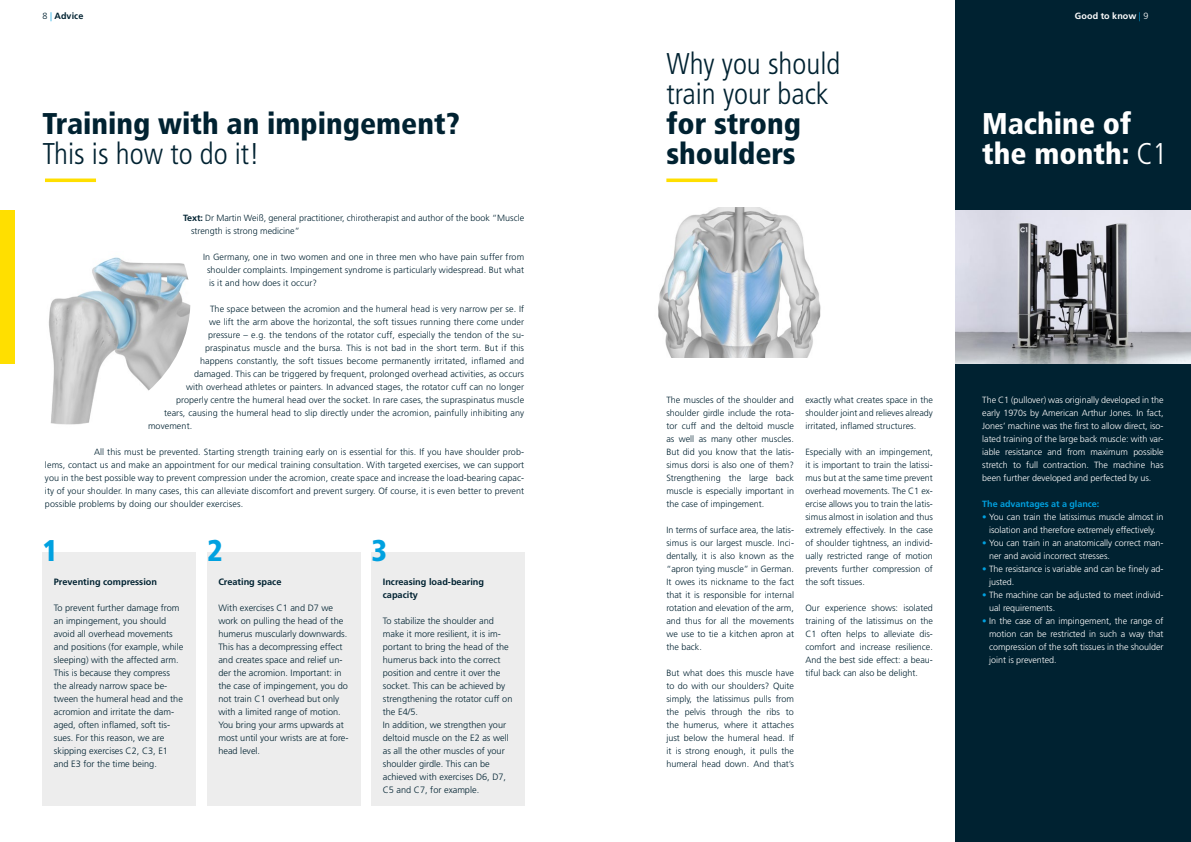
<style>
.page{position:relative;width:1191px;height:842px;background:#fff}
.page>*{position:absolute;margin:0;border:0;box-sizing:border-box;transform-origin:0 0}
.t1{font:900 condensed 30px "Frutiger LT Std";color:#002231}
.t2{font:300 condensed 30px "Frutiger LT Std";color:#002231}
.t3{font:900 condensed 30px/30px "Frutiger LT Std";color:#fff}
.t4{font:900 condensed 30px "Frutiger LT Std";color:#00a1e0}
._1_Grundschrift_9_13{font:300 9.2px/13px "Frutiger LT Std";color:#002231}
._1_Grundschrift_9_13-2{font:700 9.2px/13px "Frutiger LT Std";color:#002231}
._1_Grundschrift_9_13-3{font:300 9px/13px "Frutiger LT Std";letter-spacing:.01em;color:#002231;text-align:justify}
._1_Grundschrift_9_13-4{font:300 9px/13px "Frutiger LT Std";letter-spacing:-.005em;color:#fff}
._1_Grundschrift_9_13-5{font:700 9px "Frutiger LT Std";letter-spacing:-.005em;color:#00a1e0}
.t5{font:700 9px "Frutiger LT Std";letter-spacing:.01em;color:#fff}
.t6{font:700 9px "Frutiger LT Std";letter-spacing:.005em;color:#002231}
.s1{font-weight:300}
.s2{font-weight:300;color:#00a1e0}
.s3{font-weight:700}
.s4{color:#00a1e0}
</style>
<div class="page">
<svg style="left:45px;top:178px;width:51px;height:4px"></svg>
<div style="left:955px;top:0;width:236px;height:842px;background:#002231"></div>
<img style="left:955px;top:211px;width:236px;height:153px">
<svg style="left:666px;top:178px;width:51px;height:4px"></svg>
<img style="left:658px;top:208px;width:163px;height:150px">
<img style="left:48px;top:257px;width:142px;height:168px">
<div style="left:0;top:211px;width:14px;height:153px;background:#ffdf00"></div>
<div style="left:43px;top:553px;width:153px;height:253px;background:#ededed"></div>
<div style="left:207px;top:553px;width:153px;height:253px;background:#ededed"></div>
<div style="left:371px;top:553px;width:153px;height:253px;background:#ededed"></div>
<p class="t6" style="left:43px;top:11px;width:42px"><span class="s1">8</span> <span class="s2">|</span> Advice</p>
<p class="t5" style="left:1074px;top:11px;width:75px">Good to know <span class="s2">|</span> <span class="s1">9</span></p>
<p class="t1" style="left:43px;top:106px;width:418px">Training with an impingement?</p>
<p class="t2" style="left:43px;top:137px;width:219px">This is how to do it!</p>
<p class="_1_Grundschrift_9_13-3" style="left:191px;top:211px;width:335px;text-indent:-8px"><span class="s3">Text:</span> Dr Martin Weiß, general practitioner, chirotherapist and author of the book “Muscle strength is strong medicine”</p>
<p class="_1_Grundschrift_9_13-3" style="left:207px;top:250px;width:319px;text-indent:-4px">In Germany, one in two women and one in three men who have pain suffer from shoulder complaints. Impingement syndrome is particularly widespread. But what is it and how does it occur?</p>
<p class="_1_Grundschrift_9_13-3" style="left:210px;top:302px;width:315px">The space between the acromion and the humeral head is very narrow per se. If</p>
<p class="_1_Grundschrift_9_13-3" style="left:209px;top:315px;width:316px">we lift the arm above the horizontal, the soft tissues running there come under</p>
<p class="_1_Grundschrift_9_13-3" style="left:208px;top:328px;width:318px">pressure – e.g. the tendons of the rotator cuff, especially the tendon of the su-</p>
<p class="_1_Grundschrift_9_13-3" style="left:205px;top:341px;width:320px">praspinatus muscle and the bursa. This is not bad in the short term. But if this</p>
<p class="_1_Grundschrift_9_13-3" style="left:200px;top:354px;width:326px">happens constantly, the soft tissues become permanently irritated, inflamed and</p>
<p class="_1_Grundschrift_9_13-3" style="left:194px;top:367px;width:331px">damaged. This can be triggered by frequent, prolonged overhead activities, as occurs</p>
<p class="_1_Grundschrift_9_13-3" style="left:186px;top:380px;width:339px">with overhead athletes or painters. In advanced stages, the rotator cuff can no longer</p>
<p class="_1_Grundschrift_9_13-3" style="left:176px;top:393px;width:350px">properly centre the humeral head over the socket. In rare cases, the supraspinatus muscle</p>
<p class="_1_Grundschrift_9_13-3" style="left:164px;top:406px;width:362px">tears, causing the humeral head to slip directly under the acromion, painfully inhibiting any</p>
<p class="_1_Grundschrift_9_13-3" style="left:148px;top:419px;width:46px">movement.</p>
<p class="_1_Grundschrift_9_13-3" style="left:45px;top:445px;width:481px;text-indent:49px">All this must be prevented. Starting strength training early on is essential for this. If you have shoulder prob&shy;lems, contact us and make an appointment for our medical training consultation. With targeted exercises, we can support you in the best possible way to prevent compression under the acromion, create space and increase the load-bearing capac&shy;ity of your shoulder. In many cases, this can alleviate discomfort and prevent surgery. Of course, it is even better to prevent possible problems by doing our shoulder exercises.</p>
<p class="t4" style="left:43px;top:533px;width:17px">1</p>
<p class="t4" style="left:207px;top:533px;width:17px">2</p>
<p class="t4" style="left:371px;top:533px;width:17px">3</p>
<p class="_1_Grundschrift_9_13-2" style="left:54px;top:575px;width:105px">Preventing compression</p>
<p class="_1_Grundschrift_9_13" style="left:54px;top:601px;width:131px">To prevent further damage from an impingement, you should avoid all overhead movements and positions (for example, while sleeping) with the affected arm.<br>This is because they compress the already narrow space be&shy;tween the humeral head and the acromion and irritate the dam&shy;aged, often inflamed, soft tis&shy;sues. For this reason, we are skipping exercises C2, C3, E1 and E3 for the time being.</p>
<p class="_1_Grundschrift_9_13-2" style="left:218px;top:575px;width:65px">Creating space</p>
<p class="_1_Grundschrift_9_13" style="left:218px;top:601px;width:132px">With exercises C1 and D7 we work on pulling the head of the humerus muscularly downwards.<br>This has a decompressing effect and creates space and relief un&shy;der the acromion. Important: in the case of impingement, you do not train C1 overhead but only with a limited range of motion.<br>You bring your arms upwards at most until your wrists are at fore&shy;head level.</p>
<p class="_1_Grundschrift_9_13-2" style="left:383px;top:575px;width:103px">Increasing load-bearing capacity</p>
<p class="_1_Grundschrift_9_13" style="left:383px;top:614px;width:131px">To stabilize the shoulder and make it more resilient, it is im&shy;portant to bring the head of the humerus back into the correct position and centre it over the socket. This can be achieved by strengthening the rotator cuff on the E4/5.</p>
<p class="_1_Grundschrift_9_13" style="left:383px;top:718px;width:128px">In addition, we strengthen your deltoid muscle on the E2 as well as all the other muscles of your shoulder girdle. This can be achieved with exercises D6, D7,<br>C5 and C7, for example.</p>
<p class="t2" style="left:666px;top:47px;width:175px">Why you should</p>
<p class="t2" style="left:666px;top:77px;width:164px">train your back</p>
<p class="t1" style="left:666px;top:106px;width:136px">for strong</p>
<p class="t1" style="left:666px;top:136px;width:131px">shoulders</p>
<p class="t3" style="left:982px;top:109px;width:186px">Machine of the month: <span class="s1">C1</span></p>
<p class="_1_Grundschrift_9_13-3" style="left:666px;top:393px;width:129px">The muscles of the shoulder and shoulder girdle include the rota&shy;tor cuff and the deltoid muscle as well as many other muscles.<br>But did you know that the latis&shy;simus dorsi is also one of them?<br>Strengthening the large back muscle is especially important in the case of impingement.</p>
<p class="_1_Grundschrift_9_13-3" style="left:666px;top:523px;width:129px">In terms of surface area, the latis&shy;simus is our largest muscle. Inci&shy;dentally, it is also known as the “apron tying muscle” in German.<br>It owes its nickname to the fact that it is responsible for internal rotation and elevation of the arm, and thus for all the movements we use to tie a kitchen apron at the back.</p>
<p class="_1_Grundschrift_9_13-3" style="left:666px;top:666px;width:129px">But what does this muscle have to do with our shoulders? Quite simply, the latissimus pulls from the pelvis through the ribs to the humerus, where it attaches just below the humeral head. If it is strong enough, it pulls the humeral head down. And that’s</p>
<p class="_1_Grundschrift_9_13-3" style="left:805px;top:393px;width:129px">exactly what creates space in the shoulder joint and relieves already irritated, inflamed structures.</p>
<p class="_1_Grundschrift_9_13-3" style="left:805px;top:445px;width:129px">Especially with an impingement, it is important to train the latissi&shy;mus but at the same time prevent overhead movements. The C1 ex&shy;ercise allows you to train the latis&shy;simus almost in isolation and thus extremely effectively. In the case of shoulder tightness, an individ&shy;ually restricted range of motion prevents further compression of the soft tissues.</p>
<p class="_1_Grundschrift_9_13-3" style="left:805px;top:601px;width:129px">Our experience shows: isolated training of the latissimus on the C1 often helps to alleviate dis&shy;comfort and increase resilience.<br>And the best side effect: a beau&shy;tiful back can also be delight.</p>
<p class="_1_Grundschrift_9_13-4" style="left:982px;top:393px;width:183px;text-align:justify">The C1 (pullover) was originally developed in the early 1970s by American Arthur Jones. In fact, Jones’ machine was the first to allow direct, iso&shy;lated training of the large back muscle: with var&shy;iable resistance and from maximum possible stretch to full contraction. The machine has been further developed and perfected by us.</p>
<p class="_1_Grundschrift_9_13-5" style="left:982px;top:498px;width:118px">The advantages at a glance:</p>
<p class="_1_Grundschrift_9_13-4" style="left:982px;top:510px;width:183px;text-align:center"><span class="s4">•</span> You can train the latissimus muscle almost in isolation and therefore extremely effectively.</p>
<p class="_1_Grundschrift_9_13-4" style="left:989px;top:536px;width:176px;text-indent:-7px"><span class="s4">•</span> You can train in an anatomically correct man&shy;ner and avoid incorrect stresses.</p>
<p class="_1_Grundschrift_9_13-4" style="left:989px;top:562px;width:176px;text-indent:-7px"><span class="s4">•</span> The resistance is variable and can be finely ad&shy;justed.</p>
<p class="_1_Grundschrift_9_13-4" style="left:989px;top:588px;width:176px;text-indent:-7px"><span class="s4">•</span> The machine can be adjusted to meet individ&shy;ual requirements.</p>
<p class="_1_Grundschrift_9_13-4" style="left:989px;top:614px;width:176px;text-align:justify;text-indent:-7px"><span class="s4">•</span> In the case of an impingement, the range of motion can be restricted in such a way that compression of the soft tissues in the shoulder joint is prevented.</p>
</div>
